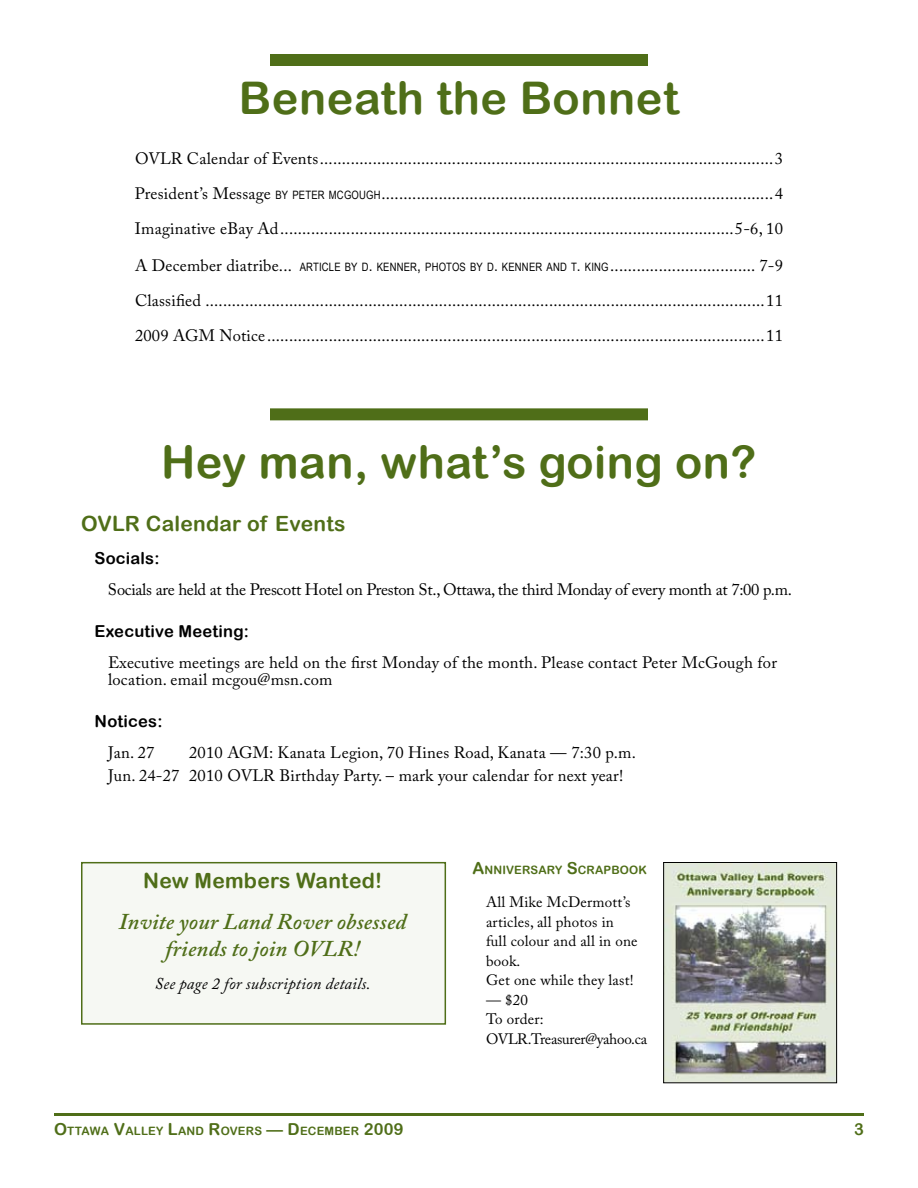
<style>
.page{position:relative;width:918px;height:1188px;background:#fff}
.page>*{position:absolute;margin:0;border:0;box-sizing:border-box;transform-origin:0 0}
.t1{font:45px "Arial Rounded MT Bold";letter-spacing:.01em;color:#4f6e18}
.t2{font:italic 600 22.5px/27px "Adobe Caslon Pro";letter-spacing:.01em;color:#4f6e18;text-align:center}
.t3{font:21px "Arial Rounded MT Bold";letter-spacing:.01em;color:#4f6e18}
.t4{font:16.5px/34.8px "Adobe Caslon Pro";letter-spacing:.015em;color:#000}
.t5{font:16.5px "Adobe Caslon Pro";letter-spacing:-.015em;color:#000}
.t6{font:16.5px "Arial Rounded MT Bold";letter-spacing:.01em;color:#000}
.t7{font:italic 16.5px "Adobe Caslon Pro";letter-spacing:.01em;color:#000}
.t8{font:15px/19.5px "Adobe Caslon Pro";letter-spacing:.015em;color:#000}
.t9{font:15px/19.5px "Adobe Caslon Pro";letter-spacing:-.015em;color:#000}
.t10{font:11.55px "Arial Rounded MT Bold";letter-spacing:.02em;color:#4f6e18}
.s1{font-family:"Arial Narrow";font-size:11.55px}
.s2{font-family:"Arial Narrow"}
.s3{font-size:16.5px}
</style>
<div class="page">
<hr style="left:54px;top:1113px;width:810px;height:3px;background:#4f6e18">
<div style="left:270px;top:54px;width:378px;height:12px;background:#4f6e18"></div>
<div style="left:270px;top:408px;width:378px;height:12px;background:#4f6e18"></div>
<div style="left:82px;top:863px;width:363px;height:161px;background:#f6f8f3"></div>
<div style="left:81px;top:862px;width:365px;height:163px;border:2px solid #4f6e18"></div>
<img style="left:665px;top:864px;width:170px;height:217px">
<div style="left:663px;top:862px;width:174px;height:221px;border:1px solid #000"></div>
<h1 class="t1" style="left:239px;top:71px;width:442px">Beneath the Bonnet</h1>
<p class="t4" style="left:135px;top:141px;width:650px;text-align:justify">OVLR Calendar of Events.......................................................................................................3<br>President’s Message <span class="s1">BY PETER MCGOUGH</span>.........................................................................................4<br>Imaginative eBay Ad.......................................................................................................5-6, 10</p>
<p class="t4" style="left:135px;top:248px;width:650px;text-align:justify">A December diatribe... <span class="s1">ARTICLE BY D</span><span class="s2">.</span> <span class="s1">KENNER</span><span class="s2">,</span> <span class="s1">PHOTOS BY D</span><span class="s2">.</span> <span class="s1">KENNER AND T</span><span class="s2">.</span> <span class="s1">KING</span>................................. 7-9<br>Classified ...............................................................................................................................11<br>2009 AGM Notice.................................................................................................................11</p>
<h1 class="t1" style="left:161px;top:436px;width:597px">Hey man, what’s going on?</h1>
<p class="t3" style="left:81px;top:511px;width:266px">OVLR Calendar of Events</p>
<p class="t6" style="left:94px;top:549px;width:67px">Socials:</p>
<p class="t5" style="left:108px;top:580px;width:685px">Socials are held at the Prescott Hotel on Preston St., Ottawa, the third Monday of every month at 7:00 p.m.</p>
<p class="t6" style="left:95px;top:622px;width:156px">Executive Meeting:</p>
<p class="t4" style="left:108px;top:654px;width:671px;line-height:17.2px">Executive meetings are held on the first Monday of the month. Please contact Peter McGough for location. email mcgou@msn.com</p>
<p class="t6" style="left:95px;top:712px;width:69px">Notices:</p>
<p class="t4" style="left:108px;top:735px;width:48px">Jan. 27</p>
<p class="t4" style="left:108px;top:741px;width:529px;line-height:22.6px;text-indent:81px">2010 AGM: Kanata Legion, 70 Hines Road, Kanata — 7:30 p.m.<br>Jun. 24-27 2010 OVLR Birthday Party. – mark your calendar for next year!</p>
<p class="t3" style="left:143px;top:868px;width:240px">New Members Wanted!</p>
<h2 class="t2" style="left:119px;top:907px;width:289px">Invite your Land Rover obsessed friends to join OVLR!</h2>
<p class="t7" style="left:155px;top:973px;width:217px">See page 2 for subscription details.</p>
<p class="t10" style="left:54px;top:1124px;width:351px"><span class="s3">O</span>ttawa <span class="s3">V</span>alley <span class="s3">L</span>and <span class="s3">R</span>overs <span class="s3">— D</span> ecember <span class="s3">2009</span></p>
<p class="t10" style="left:472px;top:863px;width:158px"><span class="s3">A</span>nniversary <span class="s3">S</span>crapbook</p>
<p class="t8" style="left:486px;top:892px;width:153px">All Mike McDermott’s articles, all photos in full colour and all in one book.<br>Get one while they last!</p>
<p class="t9" style="left:486px;top:990px;width:163px">— $20<br>To order:<br>OVLR.Treasurer@yahoo.ca</p>
</div>
